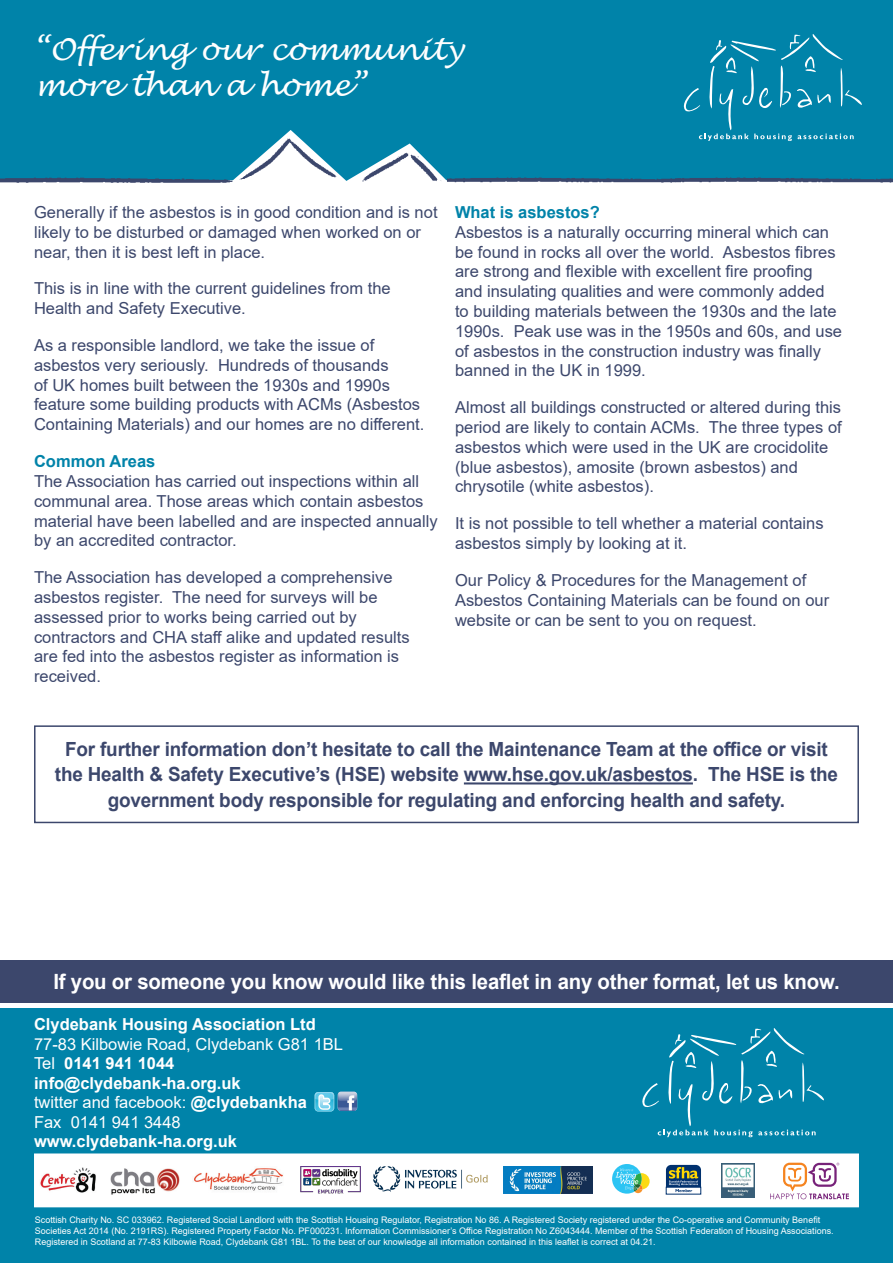
<style>
.page{position:relative;width:893px;height:1263px;background:#fff}
.page>*{position:absolute;margin:0;border:0;box-sizing:border-box;transform-origin:0 0}
.t1{font:italic 30px/36px "Lucida Handwriting";color:#fff}
.t2{font:700 21px "Arial";letter-spacing:-.01em;color:#fff}
.t3{font:700 19.5px/25.5px "Arial";letter-spacing:-.01em;color:#3c476c;text-align:center}
.t4{font:16.5px/19.8px "Arial";color:#3c476c}
.t5{font:700 16.5px "Arial";color:#fff}
.t6{font:16.5px/19.5px "Arial";color:#fff}
.t7{font:700 16.5px "Arial";color:#0083a9}
.t8{font:9px/10.8px "Arial";color:#fff}
.s1{font-weight:400}
.s2{font-weight:700}
</style>
<div class="page">
<div style="left:0;top:0;width:893px;height:181px;background:#0083a9"></div>
<img style="left:0;top:126px;width:441px;height:57px">
<img style="left:680px;top:138px;width:213px;height:45px">
<img style="left:448px;top:138px;width:232px;height:45px">
<div style="left:0;top:1008px;width:893px;height:255px;background:#0083a9"></div>
<div style="left:34px;top:1153px;width:825px;height:54px;background:#fff;border:2px solid #fff"></div>
<svg style="left:642px;top:1028px;width:182px;height:109px"></svg>
<img style="left:315px;top:1092px;width:19px;height:19px">
<img style="left:338px;top:1091px;width:19px;height:20px">
<img style="left:40px;top:1168px;width:56px;height:25px">
<img style="left:111px;top:1168px;width:69px;height:26px">
<img style="left:194px;top:1168px;width:89px;height:23px">
<img style="left:373px;top:1166px;width:115px;height:26px">
<img style="left:503px;top:1166px;width:89px;height:27px">
<svg style="left:612px;top:1164px;width:38px;height:29px"></svg>
<svg style="left:666px;top:1192px;width:35px;height:2px"></svg>
<svg style="left:666px;top:1165px;width:35px;height:27px"></svg>
<img style="left:301px;top:1166px;width:59px;height:28px">
<img style="left:721px;top:1164px;width:33px;height:33px">
<svg style="left:770px;top:1163px;width:79px;height:36px"></svg>
<div style="left:0;top:960px;width:893px;height:42px;background:#3c476c"></div>
<hr style="left:464px;top:782px;width:229px;height:2px;background:#3c476c">
<div style="left:34px;top:725px;width:825px;height:98px;border:2px solid #3c476c"></div>
<svg style="left:681px;top:34px;width:181px;height:107px;background:#148caf"></svg>
<p class="t1" style="left:34px;top:32px;width:430px">“Offering our community more than a home”</p>
<p class="t4" style="left:34px;top:202px;width:405px">Generally if the asbestos is in good condition and is not likely to be disturbed or damaged when worked on or near, then it is best left in place.</p>
<p class="t4" style="left:34px;top:279px;width:358px">This is in line with the current guidelines from the<br>Health and Safety Executive.</p>
<p class="t4" style="left:34px;top:335px;width:392px">As a responsible landlord, we take the issue of asbestos very seriously. Hundreds of thousands<br>of UK homes built between the 1930s and 1990s feature some building products with ACMs (Asbestos Containing Materials) and our homes are no different.</p>
<p class="t7" style="left:34px;top:450px;width:123px">Common Areas</p>
<p class="t4" style="left:34px;top:471px;width:405px">The Association has carried out inspections within all communal area. Those areas which contain asbestos material have been labelled and are inspected annually by an accredited contractor.</p>
<p class="t4" style="left:34px;top:567px;width:377px">The Association has developed a comprehensive asbestos register. The need for surveys will be assessed prior to works being carried out by contractors and CHA staff alike and updated results are fed into the asbestos register as information is received.</p>
<p class="t7" style="left:455px;top:201px;width:146px">What is asbestos?</p>
<p class="t4" style="left:455px;top:222px;width:389px">Asbestos is a naturally occurring mineral which can be found in rocks all over the world. Asbestos fibres are strong and flexible with excellent fire proofing and insulating qualities and were commonly added to building materials between the 1930s and the late 1990s. Peak use was in the 1950s and 60s, and use of asbestos in the construction industry was finally banned in the UK in 1999.</p>
<p class="t4" style="left:455px;top:397px;width:388px">Almost all buildings constructed or altered during this period are likely to contain ACMs. The three types of asbestos which were used in the UK are crocidolite (blue asbestos), amosite (brown asbestos) and chrysotile (white asbestos).</p>
<p class="t4" style="left:455px;top:513px;width:370px">It is not possible to tell whether a material contains asbestos simply by looking at it.</p>
<p class="t4" style="left:455px;top:570px;width:376px">Our Policy &amp; Procedures for the Management of<br>Asbestos Containing Materials can be found on our website or can be sent to you on request.</p>
<p class="t3" style="left:55px;top:736px;width:785px">For further information don’t hesitate to call the Maintenance Team at the office or visit the Health &amp; Safety Executive’s (HSE) website www.hse.gov.uk/asbestos. The HSE is the government body responsible for regulating and enforcing health and safety.</p>
<p class="t2" style="left:53px;top:966px;width:788px">If you or someone you know would like this leaflet in any other format, let us know.</p>
<p class="t5" style="left:34px;top:1013px;width:283px">Clydebank Housing Association Ltd</p>
<p class="t6" style="left:34px;top:1034px;width:311px">77-83 Kilbowie Road, Clydebank G81 1BL</p>
<p class="t5" style="left:34px;top:1052px;width:142px"><span class="s1">Tel</span> 0141 941 1044</p>
<p class="t5" style="left:34px;top:1071px;width:208px">info@clydebank-ha.org.uk</p>
<p class="t6" style="left:34px;top:1092px;width:274px">twitter and facebook: <span class="s2">@clydebankha<br></span>Fax 0141 941 3448</p>
<p class="t5" style="left:34px;top:1130px;width:204px">www.clydebank-ha.org.uk</p>
<p class="t8" style="left:35px;top:1214px;width:800px">Scottish Charity No. SC 033962. Registered Social Landlord with the Scottish Housing Regulator, Registration No 86. A Registered Society registered under the Co-operative and Community Benefit<br>Societies Act 2014 (No. 2191RS). Registered Property Factor No. PF000231. Information Commissioner’s Office Registration No Z6043444. Member of the Scottish Federation of Housing Associations.<br>Registered in Scotland at 77-83 Kilbowie Road, Clydebank G81 1BL. To the best of our knowledge all information contained in this leaflet is correct at 04.21.</p>
</div>
